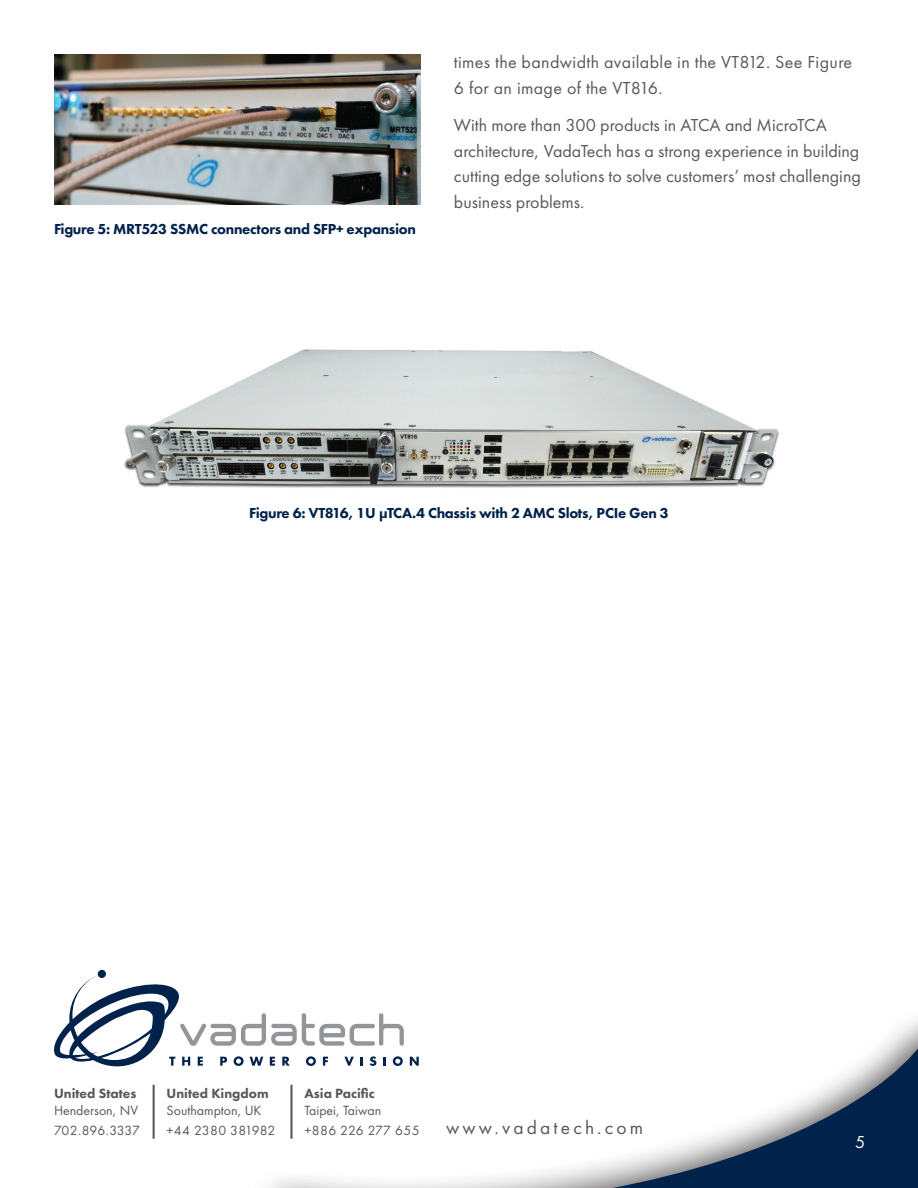
<style>
.page{position:relative;width:918px;height:1188px;background:#fff}
.page>*{position:absolute;margin:0;border:0;box-sizing:border-box;transform-origin:0 0}
.t1{font:19.5px "Futura PT";letter-spacing:.16em;color:#57585a}
.t2{font:18px/25.5px "Futura PT";color:#57585a}
.t3{font:18px/25.5px "Futura PT";letter-spacing:.02em;color:#57585a}
.t4{font:18px "Futura PT";color:#fff}
.t5{font:800 15px "Futura PT";letter-spacing:-.02em;color:#00224b}
.t6{font:13.8px/20px "Futura PT";color:#57585a}
.t7{font:800 13.8px "Futura PT";color:#57585a}
</style>
<div class="page">
<svg style="left:283px;top:1041px;width:635px;height:147px"></svg>
<svg style="left:54px;top:970px;width:350px;height:96px"></svg>
<svg style="left:410px;top:1057px;width:9px;height:9px"></svg>
<hr style="left:153px;top:1085px;width:2px;height:54px;background:#57585a">
<hr style="left:290px;top:1085px;width:3px;height:54px;background:#57585a">
<img style="left:124px;top:349px;width:655px;height:139px">
<img style="left:54px;top:54px;width:366px;height:151px">
<p class="t5" style="left:54px;top:220px;width:364px">Figure 5: MRT523 SSMC connectors and SFP+ expansion</p>
<p class="t3" style="left:454px;top:49px;width:400px">times the bandwidth available in the VT812. See Figure<br>6 for an image of the VT816.</p>
<p class="t2" style="left:454px;top:112px;width:409px">With more than 300 products in ATCA and MicroTCA architecture, VadaTech has a strong experience in building cutting edge solutions to solve customers’ most challenging business problems.</p>
<p class="t5" style="left:249px;top:504px;width:421px">Figure 6: VT816, 1U μTCA.4 Chassis with 2 AMC Slots, PCIe Gen 3</p>
<p class="t7" style="left:54px;top:1085px;width:84px">United States</p>
<p class="t6" style="left:54px;top:1100px;width:88px">Henderson, NV<br>702.896.3337</p>
<p class="t7" style="left:167px;top:1085px;width:104px">United Kingdom</p>
<p class="t6" style="left:167px;top:1100px;width:110px">Southampton, UK +44 2380 381982</p>
<p class="t7" style="left:304px;top:1085px;width:72px">Asia Pacific</p>
<p class="t6" style="left:304px;top:1100px;width:117px">Taipei, Taiwan<br>+886 226 277 655</p>
<p class="t1" style="left:446px;top:1116px;width:199px">www.vadatech.com</p>
<p class="t4" style="left:855px;top:1131px;width:12px">5</p>
</div>
